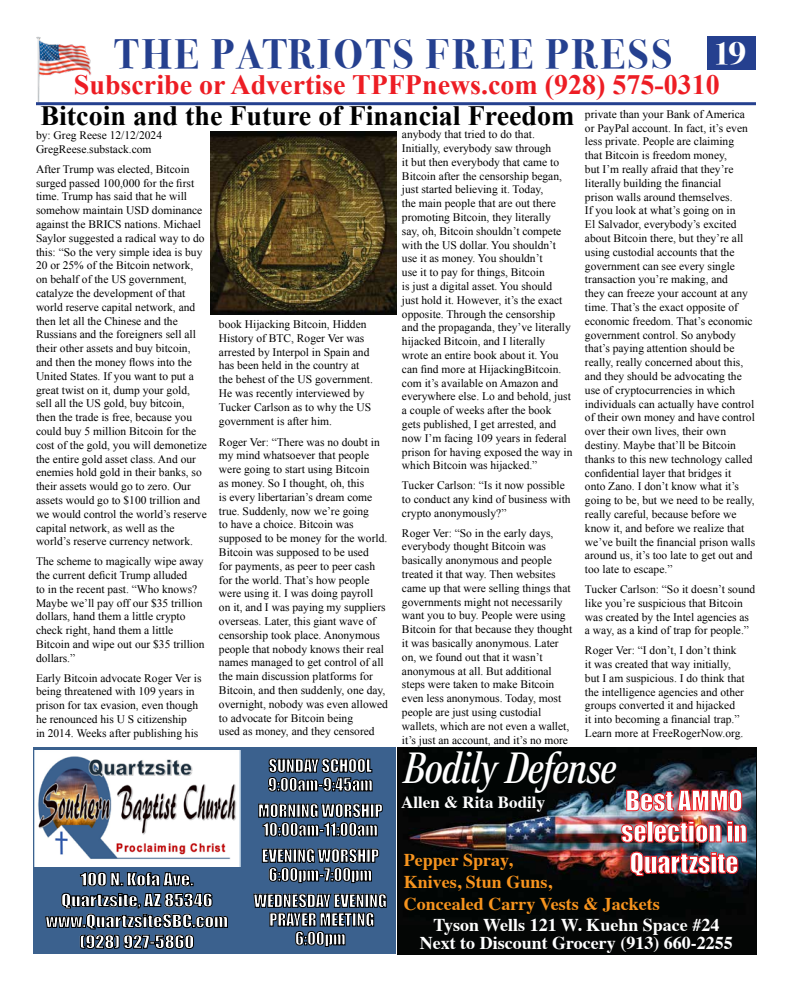
<style>
.page{position:relative;width:792px;height:990px;background:#fff}
.page>*{position:absolute;margin:0;border:0;box-sizing:border-box;transform-origin:0 0}
.t1{font:italic 44px "Rocky Cond";color:#fff}
.t2{font:700 41px "Bodoni Svty Two ITCTT";letter-spacing:.075em;color:#25408f}
.t3{font:700 28px "Times New Roman";color:#ed1d24}
.t4{font:700 28px "Times New Roman";color:#000}
.t5{font:26px/31.2px "Impact";color:#fff;text-align:center}
.t6{font:700 18px/18px "Times";color:#fff;text-align:center}
.t7{font:700 18px/21.6px "Times";color:#f7941e}
.t8{font:700 17px "Times";color:#fff}
.t9{font:16.7px/18.8px "Impact";color:#fff}
.t10{font:16.5px/20.9px "Impact";color:#fff;text-align:center;scale:1.11 1}
.t11{font:11.5px/13.8px "Times New Roman";color:#000}
.s1{font-size:33px;color:#fff}
</style>
<div class="page">
<div style="left:707px;top:36px;width:49px;height:33px;background:#25408f"></div>
<img style="left:36px;top:37px;width:56px;height:65px">
<hr style="left:36px;top:102px;width:720px;height:3px;background:#25408f">
<div style="left:33px;top:748px;width:363px;height:206px;background:#3b618e"></div>
<img style="left:35px;top:750px;width:206px;height:116px">
<svg style="left:80px;top:872px;width:113px;height:14px"></svg>
<svg style="left:45px;top:893px;width:183px;height:36px"></svg>
<svg style="left:80px;top:935px;width:114px;height:14px"></svg>
<svg style="left:268px;top:758px;width:104px;height:33px"></svg>
<svg style="left:258px;top:804px;width:125px;height:33px"></svg>
<svg style="left:262px;top:849px;width:117px;height:34px"></svg>
<svg style="left:254px;top:894px;width:133px;height:53px"></svg>
<div style="left:397px;top:748px;width:360px;height:207px;background:#040605"></div>
<img style="left:409px;top:757px;width:347px;height:133px">
<img style="left:626px;top:782px;width:117px;height:30px">
<svg style="left:620px;top:824px;width:27px;height:19px"></svg>
<div style="left:647px;top:821px;width:6px;height:21px;border:1px solid #ed1d24"></div>
<img style="left:653px;top:820px;width:94px;height:23px">
<img style="left:630px;top:851px;width:109px;height:26px">
<img style="left:210px;top:131px;width:187px;height:183px">
<h2 class="t2" style="left:115px;top:20px;width:634px">THE PATRIOTS FREE PRESS <span class="s1">19</span></h2>
<h3 class="t3" style="left:74px;top:65px;width:648px">Subscribe or Advertise TPFPnews.com (928) 575-0310</h3>
<h3 class="t4" style="left:40px;top:96px;width:536px">Bitcoin and the Future of Financial Freedom</h3>
<p class="t11" style="left:36px;top:128px;width:128px">by: Greg Reese 12/12/2024<br>GregReese.substack.com</p>
<p class="t11" style="left:36px;top:162px;width:172px">After Trump was elected, Bitcoin surged passed 100,000 for the first time. Trump has said that he will somehow maintain USD dominance against the BRICS nations. Michael Saylor suggested a radical way to do this: “So the very simple idea is buy 20 or 25% of the Bitcoin network, on behalf of the US government, catalyze the development of that world reserve capital network, and then let all the Chinese and the Russians and the foreigners sell all their other assets and buy bitcoin, and then the money flows into the United States. If you want to put a great twist on it, dump your gold, sell all the US gold, buy bitcoin, then the trade is free, because you could buy 5 million Bitcoin for the cost of the gold, you will demonetize the entire gold asset class. And our enemies hold gold in their banks, so their assets would go to zero. Our assets would go to $100 trillion and we would control the world’s reserve capital network, as well as the world’s reserve currency network.</p>
<p class="t11" style="left:36px;top:554px;width:170px">The scheme to magically wipe away the current deficit Trump alluded<br>to in the recent past. “Who knows?<br>Maybe we’ll pay off our $35 trillion dollars, hand them a little crypto check right, hand them a little<br>Bitcoin and wipe out our $35 trillion dollars.”</p>
<p class="t11" style="left:36px;top:671px;width:167px">Early Bitcoin advocate Roger Ver is being threatened with 109 years in prison for tax evasion, even though he renounced his U S citizenship<br>in 2014. Weeks after publishing his</p>
<p class="t11" style="left:219px;top:317px;width:155px">book Hijacking Bitcoin, Hidden<br>History of BTC, Roger Ver was arrested by Interpol in Spain and has been held in the country at the behest of the US government.<br>He was recently interviewed by<br>Tucker Carlson as to why the US government is after him.</p>
<p class="t11" style="left:219px;top:435px;width:170px">Roger Ver: “There was no doubt in my mind whatsoever that people were going to start using Bitcoin<br>as money. So I thought, oh, this<br>is every libertarian’s dream come true. Suddenly, now we’re going<br>to have a choice. Bitcoin was supposed to be money for the world.<br>Bitcoin was supposed to be used<br>for payments, as peer to peer cash for the world. That’s how people were using it. I was doing payroll<br>on it, and I was paying my suppliers overseas. Later, this giant wave of censorship took place. Anonymous people that nobody knows their real names managed to get control of all the main discussion platforms for<br>Bitcoin, and then suddenly, one day, overnight, nobody was even allowed to advocate for Bitcoin being<br>used as money, and they censored</p>
<p class="t11" style="left:402px;top:127px;width:172px">anybody that tried to do that.<br>Initially, everybody saw through<br>it but then everybody that came to Bitcoin after the censorship began, just started believing it. Today,<br>the main people that are out there promoting Bitcoin, they literally<br>say, oh, Bitcoin shouldn’t compete with the US dollar. You shouldn’t use it as money. You shouldn’t<br>use it to pay for things, Bitcoin<br>is just a digital asset. You should<br>just hold it. However, it’s the exact opposite. Through the censorship and the propaganda, they’ve literally hijacked Bitcoin, and I literally wrote an entire book about it. You can find more at HijackingBitcoin. com it’s available on Amazon and everywhere else. Lo and behold, just a couple of weeks after the book gets published, I get arrested, and now I’m facing 109 years in federal prison for having exposed the way in which Bitcoin was hijacked.”</p>
<p class="t11" style="left:402px;top:478px;width:170px">Tucker Carlson: “Is it now possible to conduct any kind of business with crypto anonymously?”</p>
<p class="t11" style="left:402px;top:526px;width:172px">Roger Ver: “So in the early days, everybody thought Bitcoin was basically anonymous and people treated it that way. Then websites came up that were selling things that governments might not necessarily want you to buy. People were using Bitcoin for that because they thought it was basically anonymous. Later on, we found out that it wasn’t anonymous at all. But additional steps were taken to make Bitcoin even less anonymous. Today, most people are just using custodial wallets, which are not even a wallet, it’s just an account, and it’s no more</p>
<p class="t11" style="left:585px;top:107px;width:172px">private than your Bank of America or PayPal account. In fact, it’s even less private. People are claiming<br>that Bitcoin is freedom money,<br>but I’m really afraid that they’re literally building the financial<br>prison walls around themselves.<br>If you look at what’s going on in<br>El Salvador, everybody’s excited about Bitcoin there, but they’re all using custodial accounts that the government can see every single transaction you’re making, and<br>they can freeze your account at any time. That’s the exact opposite of economic freedom. That’s economic government control. So anybody that’s paying attention should be really, really concerned about this, and they should be advocating the use of cryptocurrencies in which individuals can actually have control of their own money and have control over their own lives, their own destiny. Maybe that’ll be Bitcoin thanks to this new technology called confidential layer that bridges it<br>onto Zano. I don’t know what it’s going to be, but we need to be really, really careful, because before we know it, and before we realize that we’ve built the financial prison walls around us, it’s too late to get out and too late to escape.”</p>
<p class="t11" style="left:585px;top:582px;width:172px">Tucker Carlson: “So it doesn’t sound like you’re suspicious that Bitcoin was created by the Intel agencies as a way, as a kind of trap for people.”</p>
<p class="t11" style="left:585px;top:643px;width:161px">Roger Ver: “I don’t, I don’t think it was created that way initially, but I am suspicious. I do think that the intelligence agencies and other groups converted it and hijacked<br>it into becoming a financial trap.” Learn more at FreeRogerNow.org.</p>
<h3 class="t10" style="left:46px;top:868px;width:166px">100 N. Kofa Ave.<br>Quartzsite, AZ 85346 www.QuartzsiteSBC.com (928) 927-5860</h3>
<h3 class="t9" style="left:268px;top:756px;width:106px">SUNDAY SCHOOL<br>9:00am-9:45am</h3>
<h3 class="t9" style="left:258px;top:801px;width:126px">MORNING WORSHIP<br>10:00am-11:00am</h3>
<h3 class="t9" style="left:262px;top:846px;width:119px;text-align:center">EVENING WORSHIP<br>6:00pm-7:00pm</h3>
<h3 class="t9" style="left:254px;top:891px;width:135px;text-align:center">WEDNESDAY EVENING<br>PRAYER MEETING<br>6:00pm</h3>
<h1 class="t1" style="left:405px;top:743px;width:213px">Bodily Defense</h1>
<h3 class="t8" style="left:401px;top:786px;width:146px">Allen &amp; Rita Bodily</h3>
<h3 class="t5" style="left:621px;top:784px;width:128px">Best AMMO selection in<br>Quartzsite</h3>
<h3 class="t7" style="left:404px;top:848px;width:257px">Pepper Spray,<br>Knives, Stun Guns,<br>Concealed Carry Vests &amp; Jackets</h3>
<h3 class="t6" style="left:420px;top:914px;width:315px">Tyson Wells 121 W. Kuehn Space #24<br>Next to Discount Grocery (913) 660-2255</h3>
</div>
